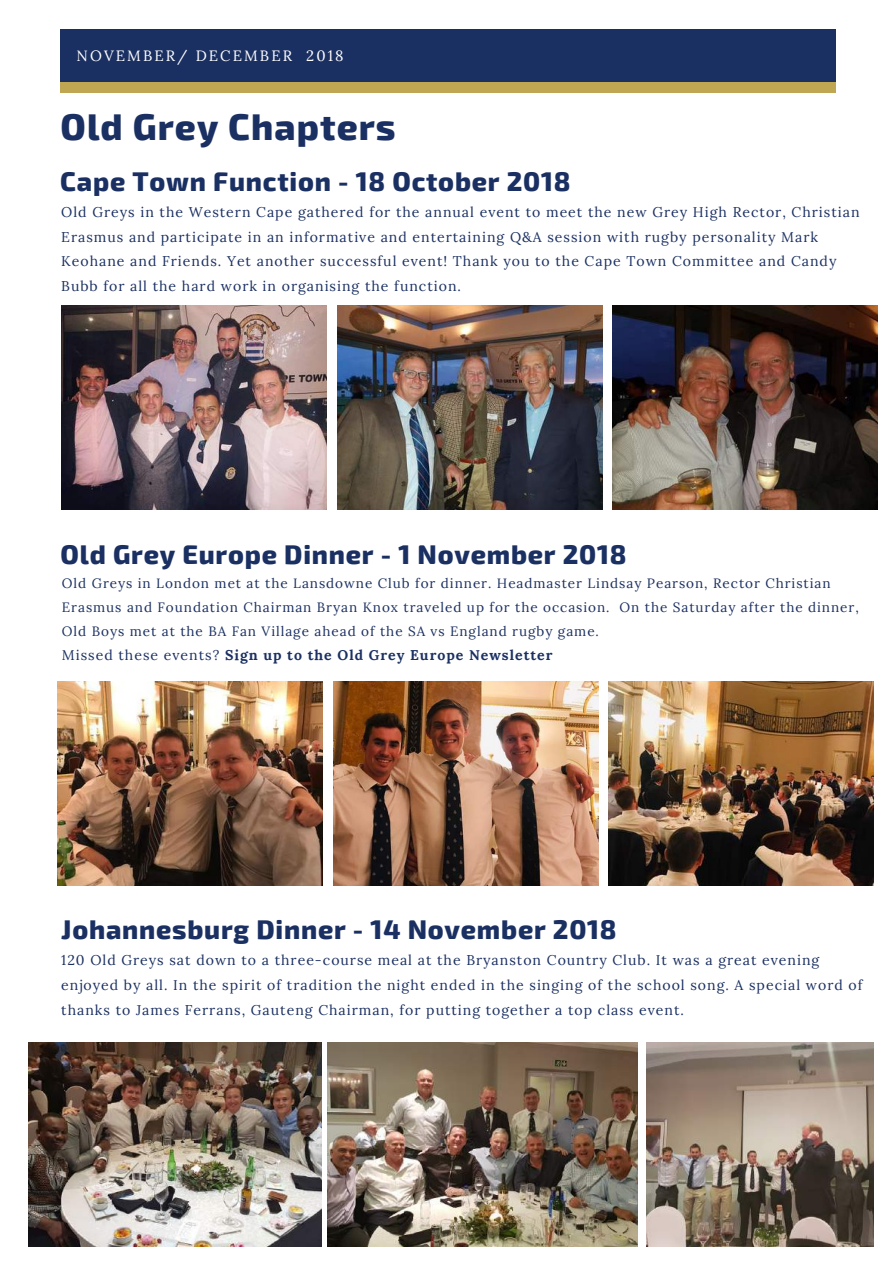
<style>
.page{position:relative;width:894px;height:1264px;background:#fff}
.page>*{position:absolute;margin:0;border:0;box-sizing:border-box;transform-origin:0 0}
.t1{font:800 36.45px "Exo 2";letter-spacing:.03em;color:#1b3062}
.t2{font:800 26.55px "Exo 2";letter-spacing:.03em;color:#1b3062}
.t3{font:14.85px "Lora";letter-spacing:.14em;color:#fff}
.t4{font:14.1px/24.8px "Lora";letter-spacing:.07em;color:#1b3062}
.t5{font:700 14.1px "Lora";letter-spacing:.07em;color:#1b3062}
.t6{font:13.5px/23.7px "Lora";letter-spacing:.07em;color:#1b3062}
.s1{font-weight:400}
</style>
<div class="page">
<div style="left:60px;top:30px;width:775px;height:53px;background:#1b3062"></div>
<div style="left:60px;top:82px;width:775px;height:11px;background:#bea652"></div>
<img style="left:61px;top:306px;width:265px;height:204px">
<img style="left:337px;top:306px;width:265px;height:204px">
<img style="left:612px;top:306px;width:265px;height:204px">
<img style="left:57px;top:682px;width:265px;height:203px">
<img style="left:333px;top:682px;width:265px;height:203px">
<img style="left:608px;top:682px;width:265px;height:203px">
<img style="left:29px;top:1042px;width:292px;height:204px">
<img style="left:328px;top:1042px;width:309px;height:204px">
<img style="left:646px;top:1042px;width:227px;height:204px">
<p class="t3" style="left:77px;top:46px;width:268px">NOVEMBER/ DECEMBER 2018</p>
<h1 class="t1" style="left:60px;top:103px;width:336px">Old Grey Chapters</h1>
<h2 class="t2" style="left:60px;top:164px;width:511px">Cape Town Function - 18 October 2018</h2>
<p class="t4" style="left:61px;top:199px;width:799px">Old Greys in the Western Cape gathered for the annual event to meet the new Grey High Rector, Christian Erasmus and participate in an informative and entertaining Q&amp;A session with rugby personality Mark Keohane and Friends. Yet another successful event! Thank you to the Cape Town Committee and Candy Bubb for all the hard work in organising the function.</p>
<h2 class="t2" style="left:60px;top:537px;width:567px">Old Grey Europe Dinner - 1 November 2018</h2>
<p class="t6" style="left:62px;top:571px;width:798px">Old Greys in London met at the Lansdowne Club for dinner. Headmaster Lindsay Pearson, Rector Christian<br>Erasmus and Foundation Chairman Bryan Knox traveled up for the occasion. On the Saturday after the dinner,<br>Old Boys met at the BA Fan Village ahead of the SA vs England rugby game.</p>
<p class="t5" style="left:62px;top:646px;width:492px"><span class="s1">Missed these events?</span> Sign up to the Old Grey Europe Newsletter</p>
<h2 class="t2" style="left:61px;top:912px;width:556px">Johannesburg Dinner - 14 November 2018</h2>
<p class="t4" style="left:61px;top:947px;width:802px">120 Old Greys sat down to a three-course meal at the Bryanston Country Club. It was a great evening enjoyed by all. In the spirit of tradition the night ended in the singing of the school song. A special word of thanks to James Ferrans, Gauteng Chairman, for putting together a top class event.</p>
</div>
